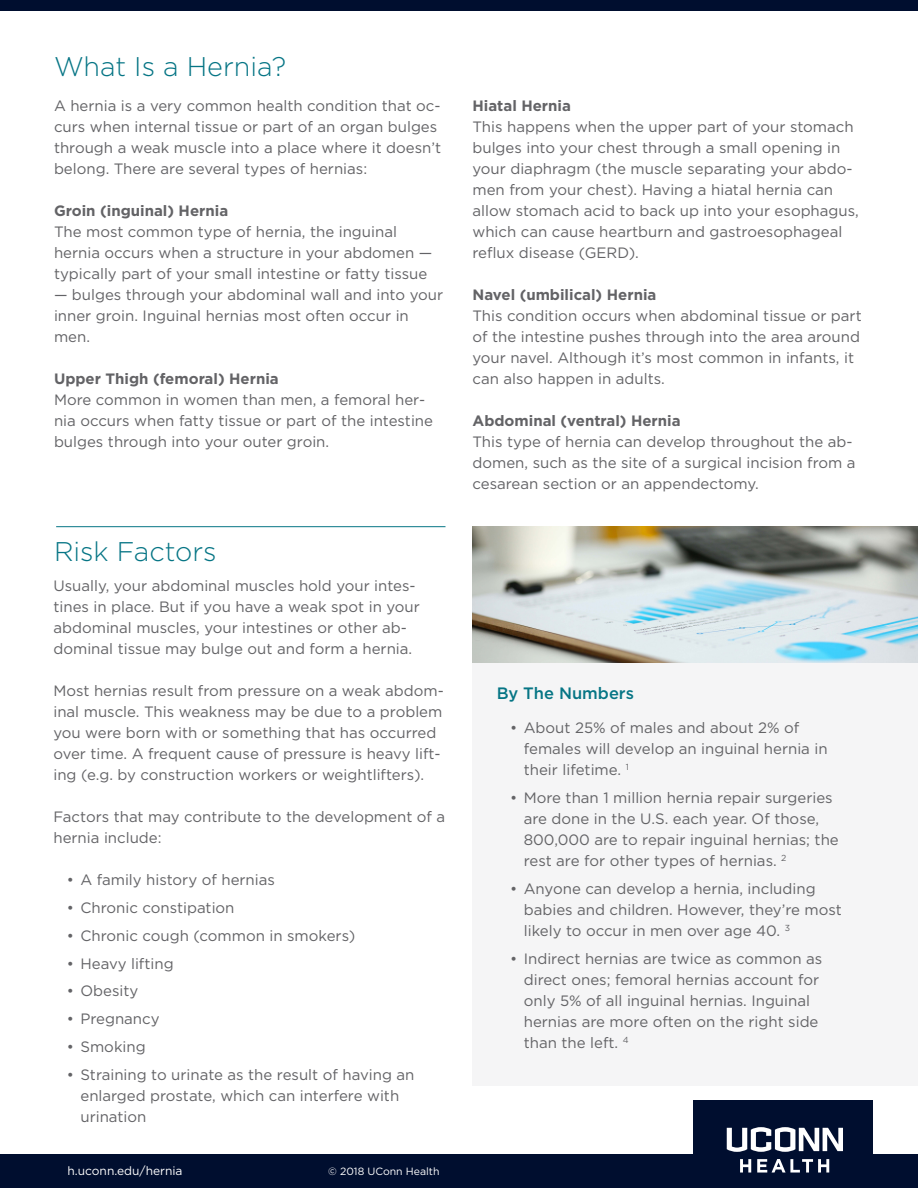
<style>
.page{position:relative;width:918px;height:1188px;background:#fff}
.page>*{position:absolute;margin:0;border:0;box-sizing:border-box;transform-origin:0 0}
.t1{font:300 27px "Gotham";color:#067585}
.t2{font:500 16.5px "Gotham";color:#067585}
.t3{font:15px/21px "Gotham";color:#636366}
.t4{font:12px "Gotham";color:#fff}
.t5{font:10.5px "Gotham";color:#fff}
.s1{font-weight:700}
</style>
<div class="page">
<div style="left:0;top:0;width:918px;height:11px;background:#000e2f"></div>
<div style="left:0;top:1154px;width:918px;height:34px;background:#000e2f"></div>
<div style="left:693px;top:1101px;width:180px;height:87px;background:#000e2f"></div>
<svg style="left:740px;top:1159px;width:11px;height:14px"></svg>
<svg style="left:757px;top:1159px;width:72px;height:14px"></svg>
<svg style="left:727px;top:1127px;width:116px;height:25px"></svg>
<div style="left:472px;top:527px;width:446px;height:558px;background:#f5f5f6"></div>
<hr style="left:56px;top:526px;width:389px;height:1px;background:#067585">
<img style="left:472px;top:526px;width:446px;height:137px">
<p class="t1" style="left:54px;top:49px;width:234px">What Is a Hernia?</p>
<p class="t3" style="left:54px;top:95px;width:389px">A hernia is a very common health condition that oc&shy;curs when internal tissue or part of an organ bulges through a weak muscle into a place where it doesn’t belong. There are several types of hernias:</p>
<p class="t3" style="left:54px;top:200px;width:380px"><span class="s1">Groin (inguinal) Hernia<br></span>The most common type of hernia, the inguinal hernia occurs when a structure in your abdomen — typically part of your small intestine or fatty tissue</p>
<p class="t3" style="left:54px;top:284px;width:391px">— bulges through your abdominal wall and into your inner groin. Inguinal hernias most often occur in men.</p>
<p class="t3" style="left:54px;top:368px;width:381px"><span class="s1">Upper Thigh (femoral) Hernia<br></span>More common in women than men, a femoral her&shy;nia occurs when fatty tissue or part of the intestine bulges through into your outer groin.</p>
<p class="t1" style="left:54px;top:534px;width:164px">Risk Factors</p>
<p class="t3" style="left:53px;top:575px;width:368px">Usually, your abdominal muscles hold your intes&shy;tines in place. But if you have a weak spot in your abdominal muscles, your intestines or other ab&shy;dominal tissue may bulge out and form a hernia.</p>
<p class="t3" style="left:53px;top:680px;width:392px">Most hernias result from pressure on a weak abdom&shy;inal muscle. This weakness may be due to a problem you were born with or something that has occurred over time. A frequent cause of pressure is heavy lift&shy;ing (e.g. by construction workers or weightlifters).</p>
<p class="t3" style="left:53px;top:806px;width:393px">Factors that may contribute to the development of a hernia include:</p>
<p class="t3" style="left:67px;top:869px;width:210px">• A family history of hernias</p>
<p class="t3" style="left:67px;top:897px;width:169px">• Chronic constipation</p>
<p class="t3" style="left:67px;top:925px;width:290px">• Chronic cough (common in smokers)</p>
<p class="t3" style="left:67px;top:953px;width:108px">• Heavy lifting</p>
<p class="t3" style="left:67px;top:980px;width:73px">• Obesity</p>
<p class="t3" style="left:67px;top:1008px;width:94px">• Pregnancy</p>
<p class="t3" style="left:67px;top:1036px;width:80px">• Smoking</p>
<p class="t3" style="left:80px;top:1064px;width:336px;text-indent:-14px">• Straining to urinate as the result of having an enlarged prostate, which can interfere with urination</p>
<p class="t4" style="left:68px;top:1163px;width:117px">h.uconn.edu/hernia</p>
<p class="t5" style="left:328px;top:1165px;width:113px">© 2018 UConn Health</p>
<p class="t3" style="left:472px;top:95px;width:388px"><span class="s1">Hiatal Hernia<br></span>This happens when the upper part of your stomach bulges into your chest through a small opening in your diaphragm (the muscle separating your abdo&shy;men from your chest). Having a hiatal hernia can allow stomach acid to back up into your esophagus, which can cause heartburn and gastroesophageal reflux disease (GERD).</p>
<p class="t3" style="left:472px;top:284px;width:391px"><span class="s1">Navel (umbilical) Hernia<br></span>This condition occurs when abdominal tissue or part of the intestine pushes through into the area around your navel. Although it’s most common in infants, it can also happen in adults.</p>
<p class="t3" style="left:472px;top:410px;width:385px"><span class="s1">Abdominal (ventral) Hernia<br></span>This type of hernia can develop throughout the ab&shy;domen, such as the site of a surgical incision from a cesarean section or an appendectomy.</p>
<p class="t2" style="left:497px;top:682px;width:139px">By The Numbers</p>
<p class="t3" style="left:524px;top:717px;width:305px;text-indent:-14px">• About 25% of males and about 2% of females will develop an inguinal hernia in their lifetime. <sup>1</sup></p>
<p class="t3" style="left:524px;top:787px;width:317px;text-indent:-14px">• More than 1 million hernia repair surgeries are done in the U.S. each year. Of those, 800,000 are to repair inguinal hernias; the rest are for other types of hernias. <sup>2</sup></p>
<p class="t3" style="left:524px;top:878px;width:320px;text-indent:-14px">• Anyone can develop a hernia, including babies and children. However, they’re most likely to occur in men over age 40. <sup>3</sup></p>
<p class="t3" style="left:524px;top:948px;width:300px;text-indent:-14px">• Indirect hernias are twice as common as direct ones; femoral hernias account for only 5% of all inguinal hernias. Inguinal hernias are more often on the right side than the left. <sup>4</sup></p>
</div>
